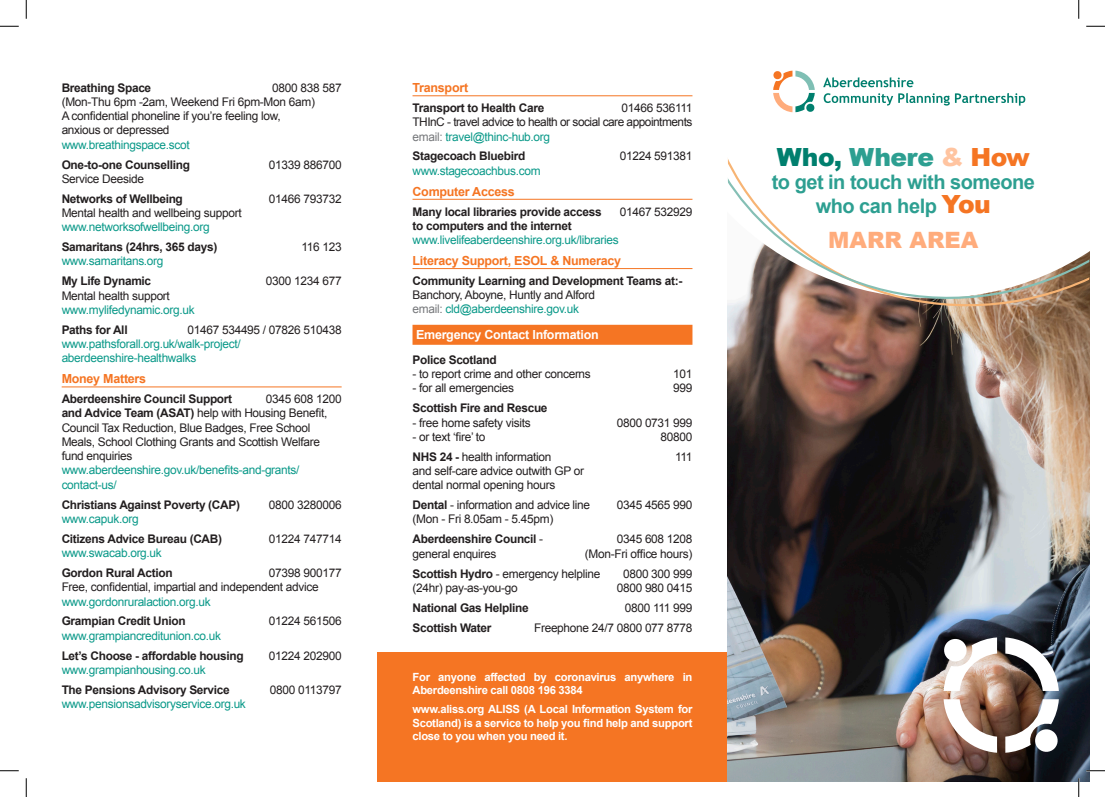
<style>
.page{position:relative;width:1105px;height:797px;background:#fff}
.page>*{position:absolute;margin:0;border:0;box-sizing:border-box;transform-origin:0 0}
.t1{font:900 25px "Arial";letter-spacing:-.025em;color:#2d9f91}
.Paragraph_Style_1{font:900 22.5px "Arial";color:#ffac7c}
.t2{font:700 20px/23.8px "Arial";letter-spacing:-.025em;color:#2d9f91;text-align:center}
.Topic_heading{font:700 12.5px "Arial";letter-spacing:-.02em;color:#f57523}
.Reversed_heading{font:700 12.5px "Arial";letter-spacing:-.02em;color:#fff}
.detail{font:11.88px/14.2px "Arial";letter-spacing:-.025em;color:#231f20}
.detail-2{font:700 11.88px "Arial";letter-spacing:-.025em;color:#231f20}
.detail-3{font:11.88px/14.2px "Arial";letter-spacing:-.025em;color:#0a9989}
.detail-4{font:700 11.25px/13.5px "Arial";letter-spacing:-.025em;color:#fff}
.s1{color:#0a9989}
.s2{font-weight:700}
.s3{color:#76787b}
.s4{font-weight:400}
.s5{color:#007f6e}
.s6{color:#ffc4a0}
.s7{color:#f57523}
.s8{font-weight:900;font-size:25px;color:#f57523}
</style>
<div class="page">
<div style="left:377px;top:652px;width:351px;height:129px;background:#f57523"></div>
<img style="left:728px;top:346px;width:361px;height:435px">
<img style="left:728px;top:326px;width:361px;height:20px">
<svg style="left:728px;top:159px;width:361px;height:167px"></svg>
<svg style="left:943px;top:699px;width:54px;height:53px"></svg>
<svg style="left:1005px;top:637px;width:54px;height:54px"></svg>
<svg style="left:943px;top:637px;width:54px;height:54px"></svg>
<svg style="left:1005px;top:699px;width:54px;height:54px"></svg>
<svg style="left:824px;top:93px;width:201px;height:13px"></svg>
<svg style="left:823px;top:77px;width:90px;height:10px"></svg>
<svg style="left:773px;top:71px;width:42px;height:41px"></svg>
<hr style="left:62px;top:387px;width:280px;height:1px;background:#f57523">
<hr style="left:412px;top:96px;width:280px;height:1px;background:#f57523">
<hr style="left:412px;top:199px;width:280px;height:1px;background:#f57523">
<hr style="left:412px;top:268px;width:280px;height:1px;background:#f57523">
<div style="left:412px;top:325px;width:280px;height:20px;background:#f57523"></div>
<svg style="left:0;top:25px;width:19px;height:2px"></svg>
<svg style="left:1086px;top:25px;width:19px;height:2px"></svg>
<svg style="left:0;top:770px;width:19px;height:1px"></svg>
<svg style="left:1086px;top:770px;width:19px;height:1px"></svg>
<svg style="left:25px;top:0;width:2px;height:19px"></svg>
<svg style="left:25px;top:778px;width:2px;height:19px"></svg>
<svg style="left:1078px;top:0;width:1px;height:19px"></svg>
<svg style="left:1078px;top:778px;width:1px;height:19px"></svg>
<p class="detail-2" style="left:62px;top:80px;width:91px">Breathing Space</p>
<p class="detail" style="left:272px;top:80px;width:71px">0800 838 587</p>
<p class="detail" style="left:62px;top:95px;width:255px">(Mon-Thu 6pm -2am, Weekend Fri 6pm-Mon 6am)</p>
<p class="detail" style="left:62px;top:109px;width:220px">A confidential phoneline if you’re feeling low, anxious or depressed <span class="s1">www.breathingspace.scot</span></p>
<p class="detail-2" style="left:62px;top:156px;width:130px">One-to-one Counselling</p>
<p class="detail" style="left:269px;top:157px;width:74px">01339 886700</p>
<p class="detail" style="left:62px;top:172px;width:84px">Service Deeside</p>
<p class="detail-2" style="left:62px;top:191px;width:123px">Networks of Wellbeing</p>
<p class="detail" style="left:269px;top:192px;width:74px">01466 793732</p>
<p class="detail" style="left:62px;top:206px;width:182px">Mental health and wellbeing support</p>
<p class="detail-3" style="left:62px;top:220px;width:150px">www.networksofwellbeing.org</p>
<p class="detail-2" style="left:62px;top:239px;width:157px">Samaritans (24hrs, 365 days)</p>
<p class="detail" style="left:301px;top:240px;width:42px">116 123</p>
<p class="detail-3" style="left:62px;top:254px;width:103px">www.samaritans.org</p>
<p class="detail-2" style="left:62px;top:273px;width:91px">My Life Dynamic</p>
<p class="detail" style="left:266px;top:274px;width:77px">0300 1234 677</p>
<p class="detail" style="left:62px;top:288px;width:110px">Mental health support</p>
<p class="detail-3" style="left:62px;top:303px;width:135px">www.mylifedynamic.org.uk</p>
<p class="detail-2" style="left:62px;top:322px;width:67px">Paths for All</p>
<p class="detail" style="left:188px;top:323px;width:156px">01467 534495 / 07826 510438</p>
<p class="detail-3" style="left:62px;top:337px;width:181px">www.pathsforall.org.uk/walk-project/ aberdeenshire-healthwalks</p>
<p class="Topic_heading" style="left:62px;top:370px;width:86px">Money Matters</p>
<p class="detail-2" style="left:62px;top:391px;width:172px">Aberdeenshire Council Support</p>
<p class="detail" style="left:266px;top:392px;width:77px">0345 608 1200</p>
<p class="detail" style="left:62px;top:406px;width:267px"><span class="s2">and Advice Team (ASAT)</span> help with Housing Benefit,</p>
<p class="detail" style="left:62px;top:420px;width:250px">Council Tax Reduction, Blue Badges, Free School</p>
<p class="detail" style="left:62px;top:435px;width:260px">Meals, School Clothing Grants and Scottish Welfare fund enquiries</p>
<p class="detail-3" style="left:62px;top:463px;width:239px">www.aberdeenshire.gov.uk/benefits-and-grants/ contact-us/</p>
<p class="detail-2" style="left:62px;top:496px;width:180px">Christians Against Poverty (CAP)</p>
<p class="detail" style="left:269px;top:497px;width:74px">0800 3280006</p>
<p class="detail-3" style="left:62px;top:511px;width:78px">www.capuk.org</p>
<p class="detail-2" style="left:62px;top:530px;width:162px">Citizens Advice Bureau (CAB)</p>
<p class="detail" style="left:269px;top:531px;width:74px">01224 747714</p>
<p class="detail-3" style="left:62px;top:546px;width:102px">www.swacab.org.uk</p>
<p class="detail-2" style="left:62px;top:565px;width:112px">Gordon Rural Action</p>
<p class="detail" style="left:269px;top:566px;width:74px">07398 900177</p>
<p class="detail" style="left:62px;top:580px;width:259px">Free, confidential, impartial and independent advice</p>
<p class="detail-3" style="left:62px;top:594px;width:151px">www.gordonruralaction.org.uk</p>
<p class="detail-2" style="left:62px;top:613px;width:126px">Grampian Credit Union</p>
<p class="detail" style="left:269px;top:614px;width:74px">01224 561506</p>
<p class="detail-3" style="left:62px;top:628px;width:161px">www.grampiancreditunion.co.uk</p>
<p class="detail-2" style="left:62px;top:647px;width:184px">Let’s Choose - affordable housing</p>
<p class="detail" style="left:269px;top:648px;width:74px">01224 202900</p>
<p class="detail-3" style="left:62px;top:662px;width:146px">www.grampianhousing.co.uk</p>
<p class="detail-2" style="left:62px;top:681px;width:170px">The Pensions Advisory Service</p>
<p class="detail" style="left:270px;top:682px;width:73px">0800 0113797</p>
<p class="detail-3" style="left:62px;top:697px;width:186px">www.pensionsadvisoryservice.org.uk</p>
<p class="Topic_heading" style="left:412px;top:79px;width:57px">Transport</p>
<p class="detail-2" style="left:412px;top:100px;width:133px">Transport to Health Care</p>
<p class="detail" style="left:621px;top:101px;width:72px">01466 536111</p>
<p class="detail" style="left:412px;top:115px;width:281px">THInC - travel advice to health or social care appointments</p>
<p class="detail-3" style="left:412px;top:129px;width:139px"><span class="s3">email:</span> travel@thinc-hub.org</p>
<p class="detail-2" style="left:412px;top:148px;width:114px">Stagecoach Bluebird</p>
<p class="detail" style="left:620px;top:149px;width:74px">01224 591381</p>
<p class="detail-3" style="left:412px;top:163px;width:130px">www.stagecoachbus.com</p>
<p class="Topic_heading" style="left:412px;top:183px;width:104px">Computer Access</p>
<p class="detail-2" style="left:412px;top:203px;width:191px">Many local libraries provide access</p>
<p class="detail" style="left:620px;top:204px;width:74px">01467 532929</p>
<p class="detail-2" style="left:412px;top:218px;width:161px">to computers and the internet</p>
<p class="detail-3" style="left:412px;top:233px;width:208px">www.livelifeaberdeenshire.org.uk/libraries</p>
<p class="Topic_heading" style="left:412px;top:252px;width:210px">Literacy Support, ESOL &amp; Numeracy</p>
<p class="detail-2" style="left:412px;top:273px;width:271px">Community Learning and Development Teams at:-</p>
<p class="detail" style="left:412px;top:288px;width:184px">Banchory, Aboyne, Huntly and Alford</p>
<p class="detail-3" style="left:412px;top:302px;width:168px"><span class="s3">email:</span> cld@aberdeenshire.gov.uk</p>
<p class="Reversed_heading" style="left:416px;top:326px;width:184px">Emergency Contact Information</p>
<p class="detail-2" style="left:412px;top:352px;width:86px">Police Scotland</p>
<p class="detail" style="left:412px;top:367px;width:180px">- to report crime and other concerns</p>
<p class="detail" style="left:673px;top:367px;width:21px">101</p>
<p class="detail" style="left:412px;top:381px;width:103px">- for all emergencies</p>
<p class="detail" style="left:673px;top:381px;width:21px">999</p>
<p class="detail-2" style="left:412px;top:400px;width:137px">Scottish Fire and Rescue</p>
<p class="detail" style="left:412px;top:415px;width:120px">- free home safety visits</p>
<p class="detail" style="left:617px;top:415px;width:77px">0800 0731 999</p>
<p class="detail" style="left:412px;top:429px;width:75px">- or text ‘fire’ to</p>
<p class="detail" style="left:661px;top:429px;width:33px">80800</p>
<p class="detail" style="left:412px;top:449px;width:140px"><span class="s2">NHS 24 -</span> health information</p>
<p class="detail" style="left:675px;top:449px;width:19px">111</p>
<p class="detail" style="left:412px;top:464px;width:173px">and self-care advice outwith GP or</p>
<p class="detail" style="left:412px;top:478px;width:144px">dental normal opening hours</p>
<p class="detail" style="left:412px;top:498px;width:179px"><span class="s2">Dental</span> - information and advice line</p>
<p class="detail" style="left:617px;top:498px;width:77px">0345 4565 990</p>
<p class="detail" style="left:412px;top:512px;width:142px">(Mon - Fri 8.05am - 5.45pm)</p>
<p class="detail-2" style="left:412px;top:531px;width:132px">Aberdeenshire Council <span class="s4">-</span></p>
<p class="detail" style="left:617px;top:532px;width:77px">0345 608 1208</p>
<p class="detail" style="left:412px;top:546px;width:85px">general enquires</p>
<p class="detail" style="left:585px;top:546px;width:109px">(Mon-Fri office hours)</p>
<p class="detail" style="left:412px;top:566px;width:189px"><span class="s2">Scottish Hydro</span> - emergency helpline</p>
<p class="detail" style="left:623px;top:566px;width:71px">0800 300 999</p>
<p class="detail" style="left:412px;top:580px;width:107px">(24hr) pay-as-you-go</p>
<p class="detail" style="left:617px;top:580px;width:77px">0800 980 0415</p>
<p class="detail-2" style="left:412px;top:599px;width:118px">National Gas Helpline</p>
<p class="detail" style="left:625px;top:600px;width:69px">0800 111 999</p>
<p class="detail-2" style="left:412px;top:619px;width:80px">Scottish Water</p>
<p class="detail" style="left:534px;top:620px;width:160px">Freephone 24/7 0800 077 8778</p>
<p class="detail-4" style="left:412px;top:670px;width:281px">For anyone affected by coronavirus anywhere in<br>Aberdeenshire call 0808 196 3384</p>
<p class="detail-4" style="left:412px;top:703px;width:281px;text-align:justify">www.aliss.org ALISS (A Local Information System for Scotland) is a service to help you find help and support close to you when you need it.</p>
<p class="t1" style="left:777px;top:139px;width:255px"><span class="s5">Who,</span> Where <span class="s6">&amp;</span> <span class="s7">How</span></p>
<p class="t2" style="left:772px;top:171px;width:265px">to get in touch with someone who can help <span class="s8">You</span></p>
<p class="Paragraph_Style_1" style="left:828px;top:224px;width:152px">MARR AREA</p>
</div>
